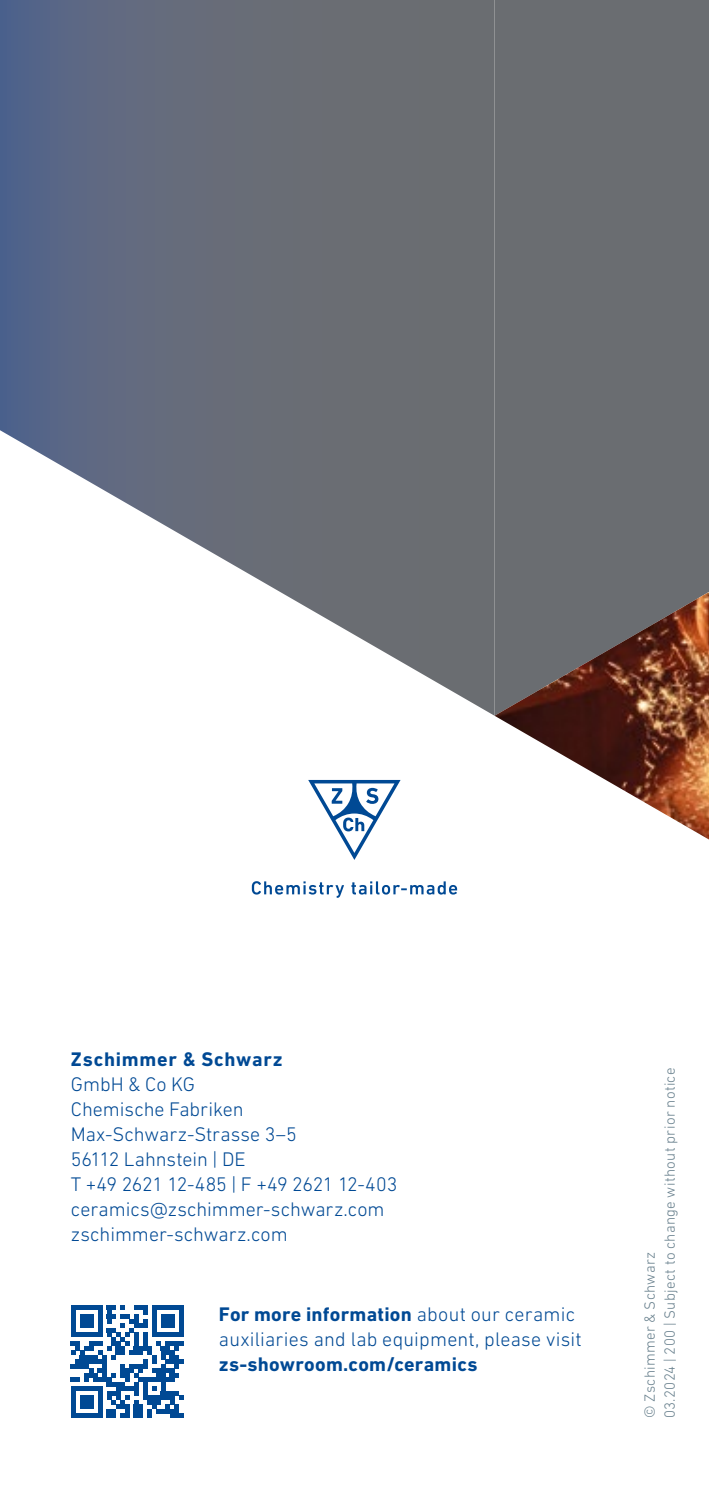
<style>
.page{position:relative;width:709px;height:1489px;background:#fff}
.page>*{position:absolute;margin:0;border:0;box-sizing:border-box;transform-origin:0 0}
.t1{font:300 20px/25px "DIN Next LT Pro";color:#004994}
.t2{font:700 20px "DIN Next LT Pro";letter-spacing:.02em;color:#004994}
.t3{font:300 15px/20px "DIN Next LT Pro";letter-spacing:.02em;color:#68808d}
.s1{font-weight:700}
</style>
<div class="page">
<svg style="left:0;top:0;width:494px;height:715px"></svg>
<div style="left:494px;top:0;width:215px;height:592px;background:#6a6d71"></div>
<img style="left:494px;top:592px;width:215px;height:247px">
<svg style="left:71px;top:1305px;width:112px;height:112px"></svg>
<hr style="left:170px;top:1413px;width:13px;height:4px;background:#004994">
<svg style="left:308px;top:780px;width:92px;height:79px"></svg>
<svg style="left:252px;top:881px;width:92px;height:16px"></svg>
<svg style="left:351px;top:881px;width:106px;height:13px"></svg>
<p class="t2" style="left:71px;top:1047px;width:213px">Zschimmer &amp; Schwarz</p>
<p class="t1" style="left:71px;top:1071px;width:328px">GmbH &amp; Co KG<br>Chemische Fabriken<br>Max-Schwarz-Strasse 3–5<br>56112 Lahnstein | DE<br>T +49 2621 12-485 | F +49 2621 12-403 ceramics@zschimmer-schwarz.com zschimmer-schwarz.com</p>
<p class="t1" style="left:219px;top:1300px;width:364px"><span class="s1">For more information</span> about our ceramic auxiliaries and lab equipment, please visit</p>
<p class="t2" style="left:219px;top:1352px;width:260px">zs-showroom.com/ceramics</p>
<p class="t3" style="left:639px;top:1417px;width:352px;rotate:-90deg">© Zschimmer &amp; Schwarz<br>03.2024 | 200 | Subject to change without prior notice</p>
</div>
